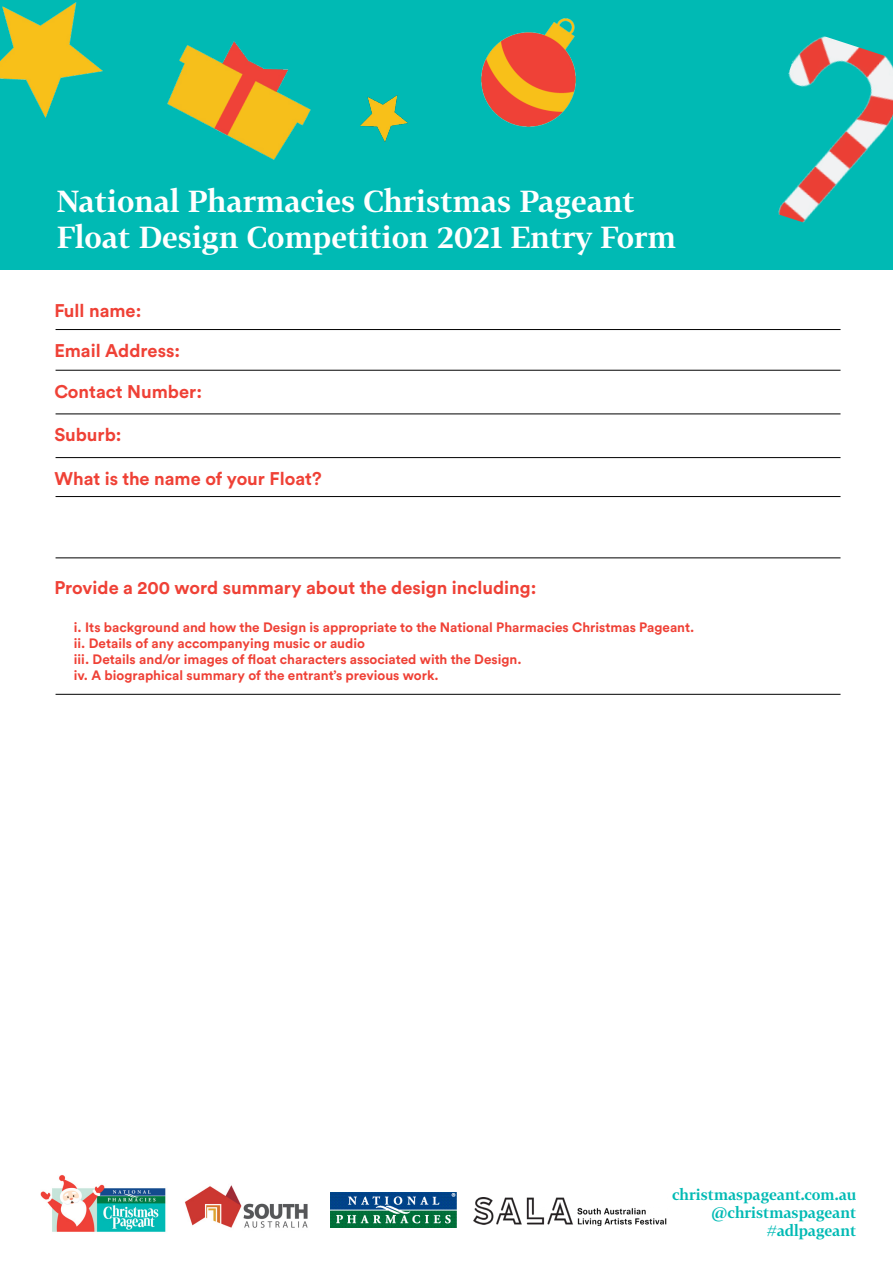
<style>
.page{position:relative;width:893px;height:1263px;background:#fff}
.page>*{position:absolute;margin:0;border:0;box-sizing:border-box;transform-origin:0 0}
.t1{font:700 30px/36px "Tabac G2";color:#fff}
.t2{font:700 18.15px "Circular Std";color:#ef4136}
.t3{font:700 15px/18px "Tabac G2";color:#00bab4;text-align:right}
.t4{font:700 13.5px/16.2px "Circular Std";color:#ef4136}
</style>
<div class="page">
<img style="left:40px;top:1175px;width:268px;height:57px">
<img style="left:331px;top:1192px;width:126px;height:36px">
<img style="left:473px;top:1197px;width:194px;height:29px">
<div style="left:3px;top:0;width:890px;height:269px;background:#00bab4"></div>
<img style="left:778px;top:36px;width:115px;height:187px">
<img style="left:482px;top:19px;width:93px;height:107px">
<img style="left:168px;top:42px;width:142px;height:117px">
<img style="left:361px;top:96px;width:47px;height:45px">
<img style="left:0;top:2px;width:103px;height:116px">
<hr style="left:56px;top:329px;width:784px;height:1px;background:#000">
<hr style="left:56px;top:370px;width:784px;height:1px;background:#000">
<hr style="left:56px;top:414px;width:784px;height:1px;background:#000">
<hr style="left:56px;top:457px;width:784px;height:1px;background:#000">
<hr style="left:56px;top:496px;width:784px;height:1px;background:#000">
<hr style="left:56px;top:558px;width:784px;height:1px;background:#000">
<hr style="left:56px;top:694px;width:784px;height:1px;background:#000">
<h1 class="t1" style="left:57px;top:182px;width:621px">National Pharmacies Christmas Pageant<br>Float Design Competition 2021 Entry Form</h1>
<h2 class="t2" style="left:54px;top:299px;width:89px">Full name:</h2>
<h2 class="t2" style="left:54px;top:339px;width:127px">Email Address:</h2>
<h2 class="t2" style="left:54px;top:380px;width:149px">Contact Number:</h2>
<h2 class="t2" style="left:54px;top:423px;width:69px">Suburb:</h2>
<h2 class="t2" style="left:54px;top:467px;width:269px">What is the name of your Float?</h2>
<h2 class="t2" style="left:54px;top:576px;width:484px">Provide a 200 word summary about the design including:</h2>
<p class="t4" style="left:74px;top:619px;width:622px">i. Its background and how the Design is appropriate to the National Pharmacies Christmas Pageant. ii. Details of any accompanying music or audio<br>iii. Details and/or images of float characters associated with the Design.<br>iv. A biographical summary of the entrant’s previous work.</p>
<p class="t3" style="left:672px;top:1185px;width:186px">christmaspageant.com.au @christmaspageant #adlpageant</p>
</div>
